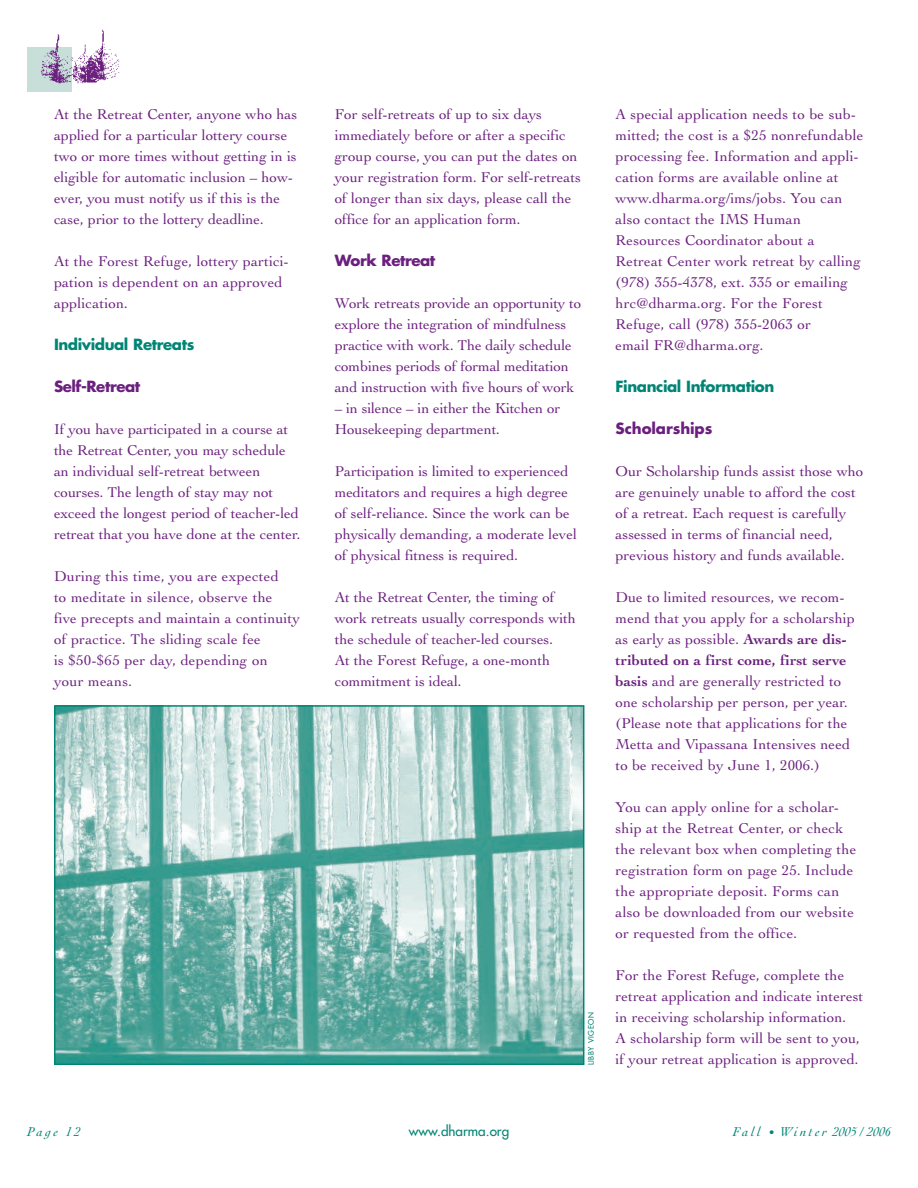
<style>
.page{position:relative;width:918px;height:1188px;background:#fff}
.page>*{position:absolute;margin:0;border:0;box-sizing:border-box;transform-origin:0 0}
.t1{font:15px/21px "Cochin";color:#6b1f7e}
.t2{font:700 15px "Futura";letter-spacing:-.03em;color:#008575}
.t3{font:700 15px "Futura";letter-spacing:-.03em;color:#6b1f7e}
.t4{font:700 15px "Futura";letter-spacing:-.005em;color:#6b1f7e}
.t5{font:italic 13.5px "Cochin";letter-spacing:.175em;color:#008575}
.t6{font:13.5px "Futura";color:#008575}
.t7{font:7.5px "Futura";letter-spacing:.06em;color:#008575}
.s1{font-weight:700}
.s2{font-size:11.7px}
</style>
<div class="page">
<div style="left:27px;top:47px;width:45px;height:45px;background:#c7ded9"></div>
<img style="left:40px;top:30px;width:80px;height:53px">
<img style="left:57px;top:708px;width:524px;height:354px">
<div style="left:54px;top:705px;width:530px;height:360px;border:2px solid #008575"></div>
<p class="t1" style="left:54px;top:105px;width:245px">At the Retreat Center, anyone who has applied for a particular lottery course two or more times without getting in is eligible for automatic inclusion – how&shy;ever, you must notify us if this is the case, prior to the lottery deadline.</p>
<p class="t1" style="left:54px;top:252px;width:236px">At the Forest Refuge, lottery partici&shy;pation is dependent on an approved application.</p>
<p class="t2" style="left:54px;top:337px;width:142px">Individual Retreats</p>
<p class="t3" style="left:54px;top:379px;width:88px">Self-Retreat</p>
<p class="t1" style="left:54px;top:420px;width:248px">If you have participated in a course at the Retreat Center, you may schedule an individual self-retreat between courses. The length of stay may not exceed the longest period of teacher-led retreat that you have done at the center.</p>
<p class="t1" style="left:54px;top:567px;width:247px">During this time, you are expected<br>to meditate in silence, observe the<br>five precepts and maintain a continuity of practice. The sliding scale fee<br>is $50-$65 per day, depending on your means.</p>
<p class="t1" style="left:335px;top:105px;width:248px">For self-retreats of up to six days immediately before or after a specific group course, you can put the dates on your registration form. For self-retreats of longer than six days, please call the office for an application form.</p>
<p class="t3" style="left:335px;top:253px;width:102px">Work Retreat</p>
<p class="t1" style="left:335px;top:294px;width:248px">Work retreats provide an opportunity to explore the integration of mindfulness practice with work. The daily schedule combines periods of formal meditation and instruction with five hours of work</p>
<p class="t1" style="left:335px;top:399px;width:227px">– in silence – in either the Kitchen or<br>Housekeeping department.</p>
<p class="t1" style="left:335px;top:462px;width:244px">Participation is limited to experienced meditators and requires a high degree of self-reliance. Since the work can be physically demanding, a moderate level of physical fitness is required.</p>
<p class="t1" style="left:335px;top:588px;width:243px">At the Retreat Center, the timing of work retreats usually corresponds with the schedule of teacher-led courses.<br>At the Forest Refuge, a one-month commitment is ideal.</p>
<p class="t7" style="left:587px;top:1065px;width:54px;rotate:-90deg">LIBBY VIGEON</p>
<p class="t1" style="left:616px;top:105px;width:249px">A special application needs to be sub&shy;mitted; the cost is a $25 nonrefundable processing fee. Information and appli&shy;cation forms are available online at www.dharma.org/ims/jobs. You can also contact the IMS Human Resources Coordinator about a Retreat Center work retreat by calling (978) 355-4378, ext. 335 or emailing hrc@dharma.org. For the Forest Refuge, call (978) 355-2063 or<br>email FR@dharma.org.</p>
<p class="t2" style="left:616px;top:379px;width:160px">Financial Information</p>
<p class="t4" style="left:616px;top:421px;width:98px">Scholarships</p>
<p class="t1" style="left:616px;top:462px;width:249px">Our Scholarship funds assist those who are genuinely unable to afford the cost of a retreat. Each request is carefully assessed in terms of financial need, previous history and funds available.</p>
<p class="t1" style="left:616px;top:588px;width:241px">Due to limited resources, we recom&shy;mend that you apply for a scholarship as early as possible. <span class="s1">Awards are dis&shy;tributed on a first come, first serve basis</span> and are generally restricted to one scholarship per person, per year. (Please note that applications for the Metta and Vipassana Intensives need to be received by June 1, 2006.)</p>
<p class="t1" style="left:616px;top:798px;width:242px">You can apply online for a scholar&shy;ship at the Retreat Center, or check the relevant box when completing the registration form on page 25. Include the appropriate deposit. Forms can also be downloaded from our website or requested from the office.</p>
<p class="t1" style="left:616px;top:966px;width:249px">For the Forest Refuge, complete the retreat application and indicate interest in receiving scholarship information.<br>A scholarship form will be sent to you,</p>
<p class="t1" style="left:616px;top:1050px;width:245px">if your retreat application is approved.</p>
<p class="t5" style="left:27px;top:1126px;width:55px">Page 12</p>
<p class="t6" style="left:409px;top:1124px;width:102px">www.dharma.org</p>
<p class="t5" style="left:733px;top:1126px;width:160px">Fall <span class="s2">•</span> Winter 2005 / 2006</p>
</div>
